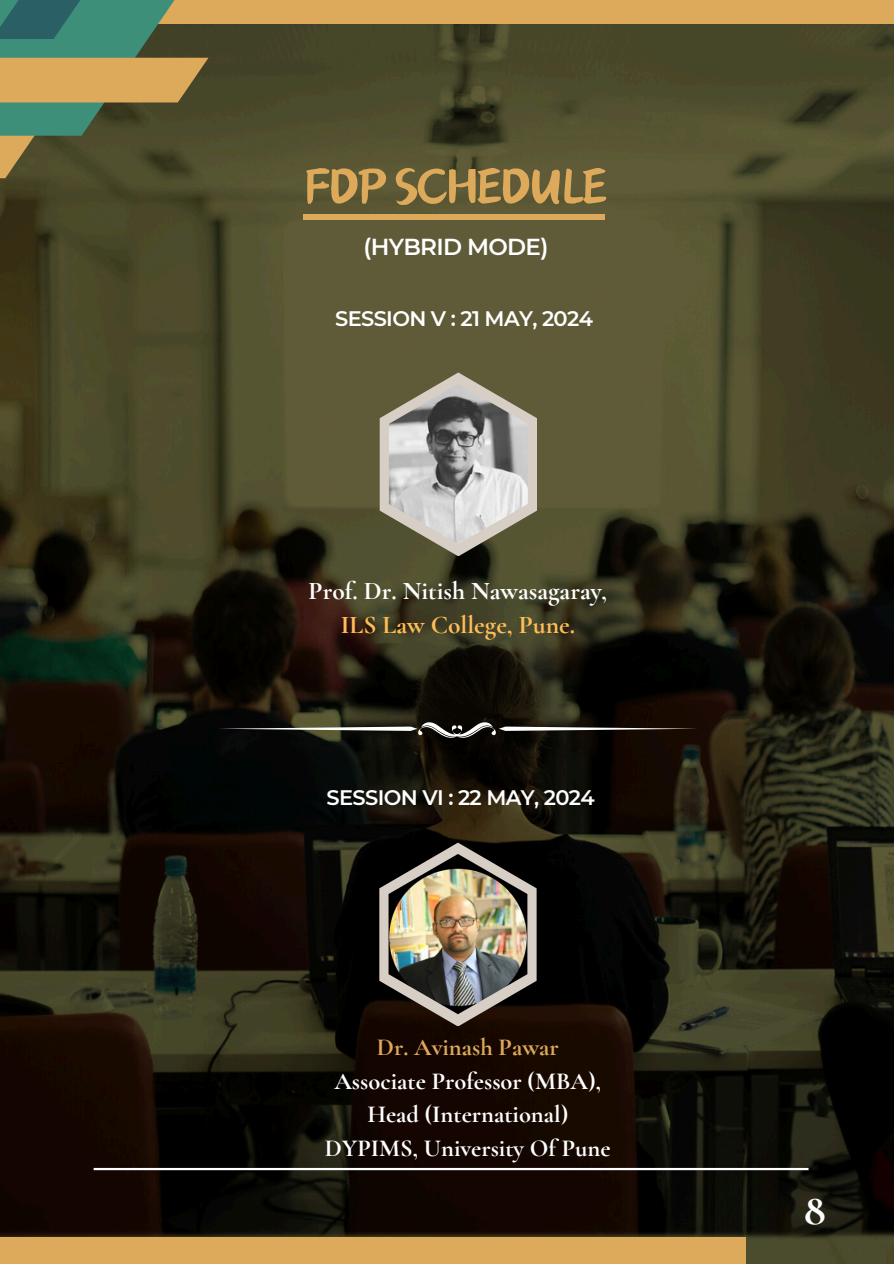
<style>
.page{position:relative;width:894px;height:1264px;background:#fff}
.page>*{position:absolute;margin:0;border:0;box-sizing:border-box;transform-origin:0 0}
.t1{font:63px "Canva Oriental Brush";letter-spacing:-.055em;color:#dda95a}
.t2{font:700 45px "Cormorant Garamond";color:#fff}
.t3{font:700 25.5px/34.8px "Cormorant Garamond";color:#fff;text-align:center}
.t4{font:700 24.45px/33.5px "Cormorant Garamond";color:#fff;text-align:center}
.t5{font:600 23.1px "Montserrat";letter-spacing:-.03em;color:#fff}
.t6{font:600 21px "Montserrat";letter-spacing:-.03em;color:#fff}
.s1{color:#ffbd59}
.s2{color:#dda95a}
</style>
<div class="page">
<img style="left:0;top:24px;width:893px;height:1239px">
<div style="left:139px;top:0;width:754px;height:24px;background:#dda95a"></div>
<svg style="left:0;top:0;width:208px;height:178px;background:#6d7750"></svg>
<div style="left:0;top:1236px;width:745px;height:27px;background:#dda95a"></div>
<hr style="left:94px;top:1167px;width:714px;height:3px;background:#fff">
<svg style="left:218px;top:722px;width:480px;height:16px;background:#3a3731"></svg>
<svg style="left:379px;top:372px;width:158px;height:184px;background:#817c64"></svg>
<img style="left:389px;top:384px;width:138px;height:160px">
<svg style="left:379px;top:842px;width:157px;height:184px;background:#4e4641"></svg>
<img style="left:388px;top:854px;width:139px;height:160px">
<div style="left:303px;top:214px;width:301px;height:5px;background:#dda95a"></div>
<h2 class="t1" style="left:303px;top:160px;width:306px">FDP SCHEDULE</h2>
<p class="t5" style="left:363px;top:232px;width:186px">(HYBRID MODE)</p>
<p class="t6" style="left:335px;top:305px;width:259px">SESSION V : 21 MAY, 2024</p>
<p class="t3" style="left:308px;top:573px;width:300px">Prof. Dr. Nitish Nawasagaray,<br><span class="s1">ILS Law College, Pune.</span></p>
<p class="t6" style="left:326px;top:785px;width:269px">SESSION VI : 22 MAY, 2024</p>
<h3 class="t4" style="left:325px;top:1030px;width:287px"><span class="s2">Dr. Avinash Pawar<br></span>Associate Professor (MBA),<br>Head (International)<br>DYPIMS, University Of Pune</h3>
<p class="t2" style="left:803px;top:1181px;width:23px">8</p>
</div>
